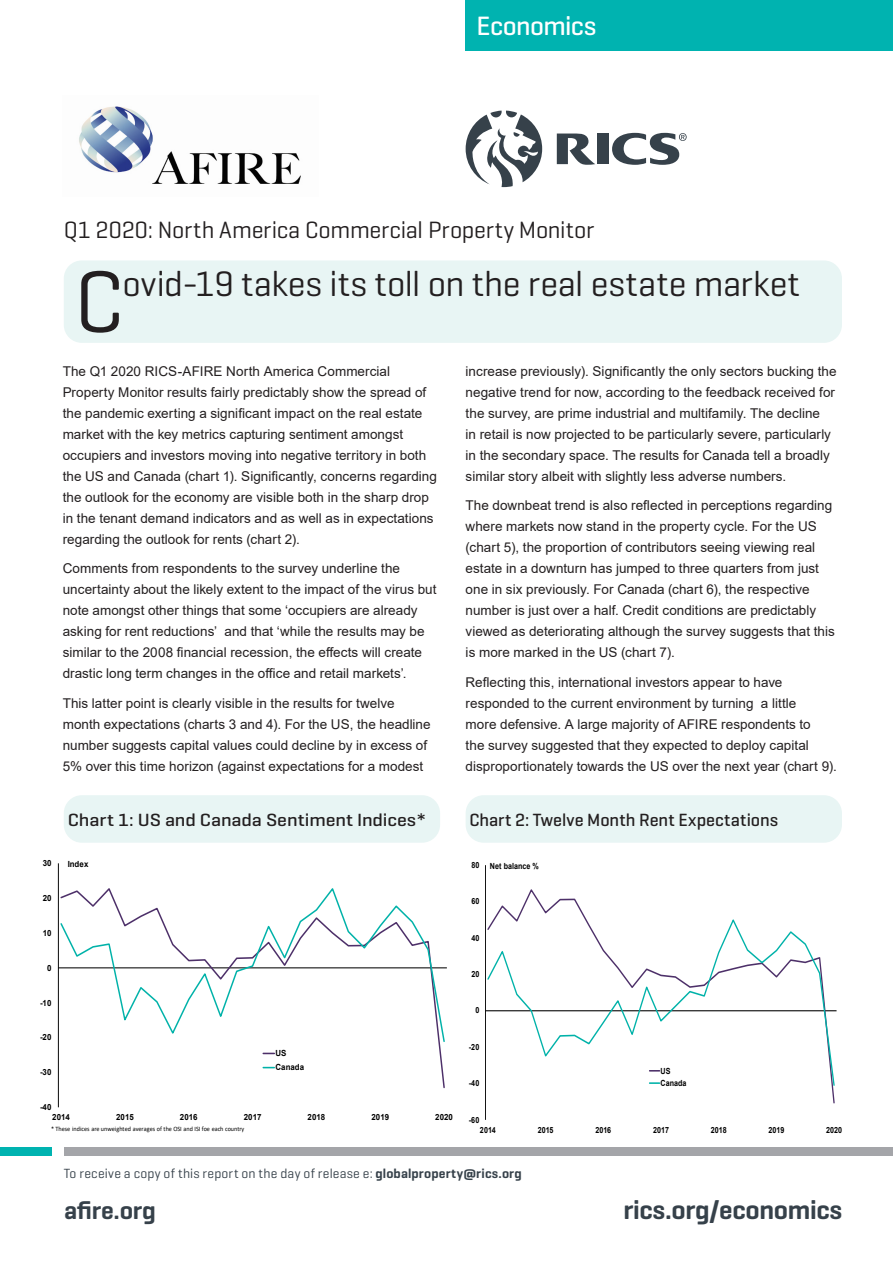
<style>
.page{position:relative;width:893px;height:1263px;background:#fff}
.page>*{position:absolute;margin:0;border:0;box-sizing:border-box;transform-origin:0 0}
.Document_Cover_Title{font:88.95px "Geogrotesque";color:#231f20}
.Document_Cover_Title-2{font:36px "Geogrotesque";color:#231f20}
.t1{font:600 27px "Geogrotesque";letter-spacing:-.01em;color:#36414a}
.t2{font:500 27px "Geogrotesque";letter-spacing:-.025em;color:#fff}
.t3{font:600 25.5px "Geogrotesque";letter-spacing:-.01em;color:#36414a}
.Document_Cover_Sub-t{font:24px "Geogrotesque";letter-spacing:-.01em;color:#231f20}
.Chart_description_te{font:500 18px "Geogrotesque";letter-spacing:-.005em;color:#231f20;scale:1.1 1}
.Chart_description_te-2{font:500 18px "Geogrotesque";letter-spacing:-.005em;color:#231f20}
.Key_Findings{font:13.5px/21px "Arial";color:#231f20}
.t4{font:13.5px "Geogrotesque";letter-spacing:.015em;color:#36414a}
.t5{font:700 8.4px/12.1px "Arial";letter-spacing:.01em;color:#000;scale:.85 1}
.t6{font:700 8.4px/14px "Arial";letter-spacing:.01em;color:#000;scale:.94 1}
.t7{font:6.6px "Calibri";letter-spacing:-.01em;color:#000;scale:.94 1}
.s1{font-weight:600}
</style>
<div class="page">
<div style="left:466px;top:0;width:427px;height:51px;background:#00b3b0"></div>
<svg style="left:466px;top:111px;width:76px;height:76px"></svg>
<svg style="left:612px;top:133px;width:75px;height:32px"></svg>
<svg style="left:557px;top:133px;width:38px;height:32px"></svg>
<div style="left:597px;top:134px;width:12px;height:30px;background:#36414a"></div>
<div style="left:0;top:1147px;width:51px;height:8px;background:#00b3b0"></div>
<div style="left:64px;top:1147px;width:829px;height:8px;background:#a4a5a9"></div>
<div style="left:64px;top:260px;width:778px;height:83px;background:#e8f5f4;border-radius:18px"></div>
<div style="left:64px;top:795px;width:376px;height:48px;background:#e8f5f4;border-radius:18px"></div>
<div style="left:466px;top:795px;width:376px;height:48px;background:#e8f5f4;border-radius:18px"></div>
<hr style="left:485px;top:865px;width:1px;height:255px;background:#000">
<hr style="left:485px;top:1010px;width:351px;height:1px;background:#000">
<svg style="left:495px;top:889px;width:340px;height:215px"></svg>
<svg style="left:486px;top:917px;width:349px;height:170px"></svg>
<svg style="left:649px;top:1082px;width:11px;height:2px"></svg>
<img style="left:79px;top:106px;width:222px;height:78px">
<hr style="left:58px;top:863px;width:1px;height:244px;background:#000">
<hr style="left:58px;top:967px;width:389px;height:1px;background:#000">
<svg style="left:59px;top:888px;width:387px;height:155px"></svg>
<h3 class="t2" style="left:476px;top:9px;width:121px">Economics</h3>
<p class="Document_Cover_Sub-t" style="left:64px;top:215px;width:532px">Q1 2020: North America Commercial Property Monitor</p>
<p class="Document_Cover_Title" style="left:74px;top:246px;width:51px">C</p>
<p class="Document_Cover_Title-2" style="left:122px;top:261px;width:679px">ovid-19 takes its toll on the real estate market</p>
<p class="Key_Findings" style="left:63px;top:360px;width:376px">The Q1 2020 RICS-AFIRE North America Commercial Property Monitor results fairly predictably show the spread of the pandemic exerting a significant impact on the real estate market with the key metrics capturing sentiment amongst occupiers and investors moving into negative territory in both the US and Canada (chart 1). Significantly, concerns regarding the outlook for the economy are visible both in the sharp drop in the tenant demand indicators and as well as in expectations regarding the outlook for rents (chart 2).</p>
<p class="Key_Findings" style="left:63px;top:558px;width:375px">Comments from respondents to the survey underline the uncertainty about the likely extent to the impact of the virus but note amongst other things that some ‘occupiers are already asking for rent reductions’ and that ‘while the results may be similar to the 2008 financial recession, the effects will create drastic long term changes in the office and retail markets’.</p>
<p class="Key_Findings" style="left:63px;top:692px;width:369px">This latter point is clearly visible in the results for twelve month expectations (charts 3 and 4). For the US, the headline number suggests capital values could decline by in excess of 5% over this time horizon (against expectations for a modest</p>
<p class="Key_Findings" style="left:466px;top:360px;width:372px">increase previously). Significantly the only sectors bucking the negative trend for now, according to the feedback received for the survey, are prime industrial and multifamily. The decline<br>in retail is now projected to be particularly severe, particularly in the secondary space. The results for Canada tell a broadly similar story albeit with slightly less adverse numbers.</p>
<p class="Key_Findings" style="left:466px;top:495px;width:371px">The downbeat trend is also reflected in perceptions regarding where markets now stand in the property cycle. For the US (chart 5), the proportion of contributors seeing viewing real estate in a downturn has jumped to three quarters from just one in six previously. For Canada (chart 6), the respective number is just over a half. Credit conditions are predictably viewed as deteriorating although the survey suggests that this is more marked in the US (chart 7).</p>
<p class="Key_Findings" style="left:466px;top:671px;width:373px">Reflecting this, international investors appear to have responded to the current environment by turning a little<br>more defensive. A large majority of AFIRE respondents to<br>the survey suggested that they expected to deploy capital disproportionately towards the US over the next year (chart 9).</p>
<p class="t6" style="left:43px;top:856px;width:11px">30</p>
<p class="t6" style="left:43px;top:891px;width:11px">20</p>
<p class="t6" style="left:43px;top:926px;width:11px">10</p>
<p class="t6" style="left:47px;top:961px;width:6px">0</p>
<p class="t6" style="left:40px;top:996px;width:14px">-10</p>
<p class="t6" style="left:40px;top:1030px;width:14px">-20</p>
<p class="t6" style="left:40px;top:1065px;width:14px">-30</p>
<p class="t6" style="left:40px;top:1100px;width:14px">-40</p>
<p class="Chart_description_te" style="left:68px;top:808px;width:327px">Chart 1: US and Canada Sentiment Indices*</p>
<p class="Chart_description_te-2" style="left:469px;top:808px;width:310px">Chart 2: Twelve Month Rent Expectations</p>
<p class="t6" style="left:68px;top:857px;width:23px">Index</p>
<p class="t6" style="left:275px;top:1046px;width:32px">US<br>Canada</p>
<p class="t5" style="left:471px;top:859px;width:11px">80</p>
<p class="t5" style="left:490px;top:860px;width:59px">Net balance %</p>
<p class="t5" style="left:471px;top:895px;width:11px">60</p>
<p class="t5" style="left:471px;top:932px;width:11px">40</p>
<p class="t5" style="left:471px;top:968px;width:11px">20</p>
<p class="t5" style="left:475px;top:1004px;width:6px">0</p>
<p class="t5" style="left:469px;top:1041px;width:14px">-20</p>
<p class="t5" style="left:469px;top:1077px;width:14px">-40</p>
<p class="t5" style="left:660px;top:1065px;width:32px">US<br>Canada</p>
<p class="t6" style="left:52px;top:1110px;width:20px">2014</p>
<p class="t6" style="left:116px;top:1110px;width:20px">2015</p>
<p class="t6" style="left:180px;top:1110px;width:20px">2016</p>
<p class="t6" style="left:244px;top:1110px;width:20px">2017</p>
<p class="t6" style="left:308px;top:1110px;width:20px">2018</p>
<p class="t6" style="left:371px;top:1110px;width:20px">2019</p>
<p class="t6" style="left:435px;top:1110px;width:20px">2020</p>
<p class="t7" style="left:51px;top:1124px;width:207px">* These indices are unweighted averages of the OSI and ISI foe each country</p>
<p class="t5" style="left:469px;top:1114px;width:14px">-60</p>
<p class="t5" style="left:480px;top:1124px;width:20px">2014</p>
<p class="t5" style="left:538px;top:1124px;width:20px">2015</p>
<p class="t5" style="left:595px;top:1124px;width:20px">2016</p>
<p class="t5" style="left:653px;top:1124px;width:20px">2017</p>
<p class="t5" style="left:711px;top:1124px;width:20px">2018</p>
<p class="t5" style="left:768px;top:1124px;width:20px">2019</p>
<p class="t5" style="left:826px;top:1124px;width:20px">2020</p>
<p class="t4" style="left:64px;top:1165px;width:460px">To receive a copy of this report on the day of release e: <span class="s1">globalproperty@rics.org</span></p>
<h3 class="t3" style="left:64px;top:1195px;width:93px">afire.org</h3>
<h3 class="t1" style="left:623px;top:1193px;width:220px">rics.org/economics</h3>
</div>
